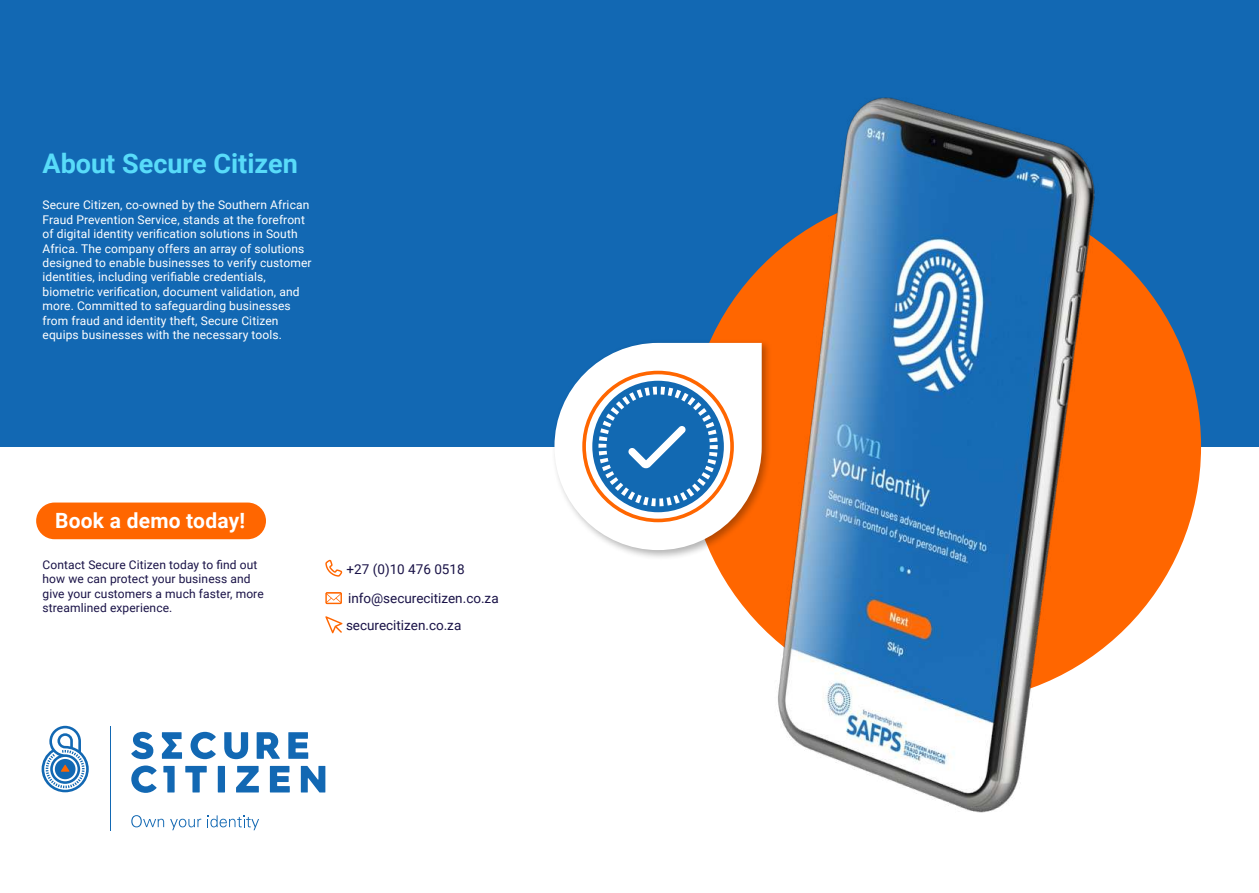
<style>
.page{position:relative;width:1259px;height:893px;background:#fff}
.page>*{position:absolute;margin:0;border:0;box-sizing:border-box;transform-origin:0 0}
.t1{font:700 27px "Roboto";color:#58dbf9}
.t2{font:700 21px "Roboto";letter-spacing:.01em;color:#fff}
.t3{font:13.5px/28.5px "Roboto";color:#191247}
.t4{font:12px/14.4px "Roboto";letter-spacing:.01em;color:#fff}
.t5{font:12px/14.4px "Roboto";letter-spacing:.01em;color:#191247}
</style>
<div class="page">
<div style="left:0;top:0;width:1259px;height:446px;background:#1268b3"></div>
<svg style="left:325px;top:560px;width:17px;height:17px"></svg>
<svg style="left:325px;top:592px;width:17px;height:12px"></svg>
<svg style="left:325px;top:616px;width:17px;height:17px"></svg>
<div style="left:687px;top:190px;width:514px;height:513px;background:#f60;border-radius:50%"></div>
<img style="left:745px;top:97px;width:376px;height:716px">
<svg style="left:131px;top:732px;width:22px;height:27px"></svg>
<svg style="left:162px;top:732px;width:20px;height:27px"></svg>
<svg style="left:190px;top:732px;width:26px;height:27px"></svg>
<svg style="left:224px;top:732px;width:24px;height:27px"></svg>
<svg style="left:257px;top:732px;width:23px;height:27px"></svg>
<svg style="left:288px;top:732px;width:20px;height:27px"></svg>
<svg style="left:131px;top:765px;width:26px;height:28px"></svg>
<svg style="left:163px;top:766px;width:12px;height:26px"></svg>
<svg style="left:185px;top:766px;width:22px;height:26px"></svg>
<div style="left:218px;top:766px;width:7px;height:26px;background:#1268b3"></div>
<svg style="left:236px;top:766px;width:23px;height:26px"></svg>
<svg style="left:270px;top:766px;width:20px;height:26px"></svg>
<svg style="left:301px;top:766px;width:24px;height:26px"></svg>
<svg style="left:131px;top:815px;width:33px;height:12px"></svg>
<svg style="left:170px;top:819px;width:31px;height:11px"></svg>
<svg style="left:207px;top:815px;width:52px;height:15px"></svg>
<hr style="left:110px;top:726px;width:1px;height:104px;background:#1268b3">
<svg style="left:42px;top:726px;width:47px;height:66px"></svg>
<div style="left:36px;top:503px;width:230px;height:36px;background:#f60;border-radius:18px"></div>
<div style="left:550px;top:339px;width:222px;height:221px;background:#000;opacity:.3"></div>
<svg style="left:554px;top:343px;width:207px;height:207px"></svg>
<div style="left:582px;top:371px;width:152px;height:151px;border:4px solid #f60;border-radius:50%"></div>
<h1 class="t1" style="left:43px;top:145px;width:257px">About Secure Citizen</h1>
<p class="t4" style="left:43px;top:199px;width:270px">Secure Citizen, co-owned by the Southern African Fraud Prevention Service, stands at the forefront of digital identity veri昀椀cation solutions in South Africa. The company offers an array of solutions designed to enable businesses to verify customer identities, including veri昀椀able credentials, biometric veri昀椀cation, document validation, and more. Committed to safeguarding businesses from fraud and identity theft, Secure Citizen equips businesses with the necessary tools.</p>
<h2 class="t2" style="left:55px;top:506px;width:191px">Book a demo today!</h2>
<p class="t5" style="left:43px;top:557px;width:223px">Contact Secure Citizen today to 昀椀nd out how we can protect your business and give your customers a much faster, more streamlined experience.</p>
<p class="t3" style="left:347px;top:556px;width:154px">+27 (0)10 476 0518 info@securecitizen.co.za</p>
<p class="t3" style="left:346px;top:612px;width:117px">securecitizen.co.za</p>
</div>
